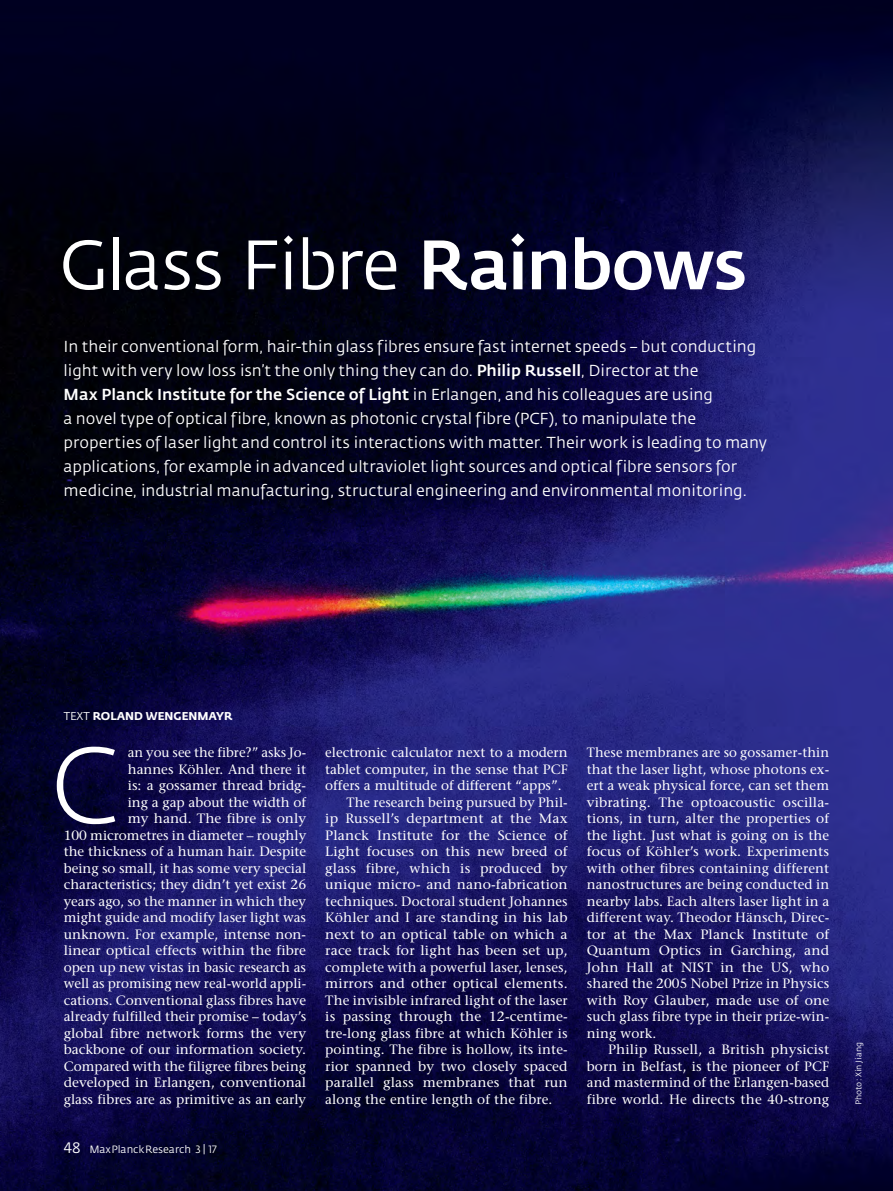
<style>
.page{position:relative;width:893px;height:1191px;background:#fff}
.page>*{position:absolute;margin:0;border:0;box-sizing:border-box;transform-origin:0 0}
.t1{font:300 106.8px "Fedra Sans";color:#fff}
.t2{font:69px "Fedra Sans";letter-spacing:-.03em;color:#fff}
.t3{font:15.75px/24px "Fedra Sans";color:#fff}
.t4{font:13.5px/16.5px "Stone Serif";color:#fff;text-align:justify}
.t5{font:700 11.25px "Fedra Sans";letter-spacing:-.005em;color:#fff}
.t6{font:10.5px "Fedra Sans";color:#fff}
.t7{font:8.25px "Fedra Sans";color:#fff}
.s1{font-weight:500}
.s2{font-weight:400}
.s3{font-family:"Fedra Sans Book SC";font-size:15px}
.s4{font-family:"Fedra Sans Book SC"}
</style>
<div class="page">
<img style="left:0;top:0;width:893px;height:1191px">
<h2 class="t2" style="left:60px;top:229px;width:689px">Glass Fibre <span class="s1">Rainbows</span></h2>
<p class="t3" style="left:64px;top:334px;width:705px">In their conventional form, hair-thin glass fibres ensure fast internet speeds – but conducting light with very low loss isn’t the only thing they can do. <span class="s1">Philip Russell</span>, Director at the<br><span class="s1">Max Planck Institute for the Science of Light</span> in Erlangen, and his colleagues are using<br>a novel type of optical fibre, known as photonic crystal fibre (PCF), to manipulate the properties of laser light and control its interactions with matter. Their work is leading to many applications, for example in advanced ultraviolet light sources and optical fibre sensors for medicine, industrial manufacturing, structural engineering and environmental monitoring.</p>
<p class="t5" style="left:64px;top:709px;width:170px"><span class="s2">TEXT</span> ROLAND WENGENMAYR</p>
<h1 class="t1" style="left:50px;top:729px;width:68px">C</h1>
<p class="t4" style="left:64px;top:744px;width:244px;text-align:right">an you see the fibre?” asks Jo-<br>hannes Köhler. And there it<br>is: a gossamer thread bridg-<br>ing a gap about the width of<br>my hand. The fibre is only<br>100 micrometres in diameter – roughly the thickness of a human hair. Despite being so small, it has some very special characteristics; they didn’t yet exist 26 years ago, so the manner in which they might guide and modify laser light was unknown. For example, intense non&shy;linear optical effects within the fibre open up new vistas in basic research as well as promising new real-world appli&shy;cations. Conventional glass fibres have already fulfilled their promise – today’s global fibre network forms the very backbone of our information society.<br>Compared with the filigree fibres being developed in Erlangen, conventional glass fibres are as primitive as an early</p>
<p class="t4" style="left:325px;top:744px;width:244px">electronic calculator next to a modern</p>
<p class="t4" style="left:325px;top:760px;width:244px">tablet computer, in the sense that PCF</p>
<p class="t4" style="left:325px;top:777px;width:238px">offers a multitude of different “apps”.</p>
<p class="t4" style="left:347px;top:793px;width:223px">The research being pursued by Phil-</p>
<p class="t4" style="left:325px;top:810px;width:244px">ip Russell’s department at the Max</p>
<p class="t4" style="left:325px;top:826px;width:244px">Planck Institute for the Science of</p>
<p class="t4" style="left:325px;top:843px;width:244px">Light focuses on this new breed of</p>
<p class="t4" style="left:325px;top:859px;width:244px">glass fibre, which is produced by</p>
<p class="t4" style="left:325px;top:876px;width:244px">unique micro- and nano-fabrication</p>
<p class="t4" style="left:325px;top:892px;width:244px">techniques. Doctoral student Johannes</p>
<p class="t4" style="left:325px;top:909px;width:244px">Köhler and I are standing in his lab</p>
<p class="t4" style="left:325px;top:925px;width:244px">next to an optical table on which a</p>
<p class="t4" style="left:325px;top:942px;width:244px">race track for light has been set up,</p>
<p class="t4" style="left:325px;top:958px;width:244px">complete with a powerful laser, lenses,</p>
<p class="t4" style="left:325px;top:975px;width:244px">mirrors and other optical elements.</p>
<p class="t4" style="left:325px;top:991px;width:244px">The invisible infrared light of the laser</p>
<p class="t4" style="left:325px;top:1008px;width:244px">is passing through the 12-centime-</p>
<p class="t4" style="left:325px;top:1024px;width:244px">tre-long glass fibre at which Köhler is</p>
<p class="t4" style="left:325px;top:1041px;width:244px">pointing. The fibre is hollow, its inte-</p>
<p class="t4" style="left:325px;top:1057px;width:244px">rior spanned by two closely spaced</p>
<p class="t4" style="left:325px;top:1074px;width:244px">parallel glass membranes that run</p>
<p class="t4" style="left:325px;top:1090px;width:229px">along the entire length of the fibre.</p>
<p class="t6" style="left:64px;top:1144px;width:155px"><span class="s3">48</span> MaxPlanckResearch <span class="s4">3 | 17</span></p>
<p class="t4" style="left:587px;top:744px;width:244px">These membranes are so gossamer-thin that the laser light, whose photons ex&shy;ert a weak physical force, can set them vibrating. The optoacoustic oscilla&shy;tions, in turn, alter the properties of the light. Just what is going on is the focus of Köhler’s work. Experiments with other fibres containing different nanostructures are being conducted in nearby labs. Each alters laser light in a different way. Theodor Hänsch, Direc&shy;tor at the Max Planck Institute of Quantum Optics in Garching, and John Hall at NIST in the US, who shared the 2005 Nobel Prize in Physics with Roy Glauber, made use of one such glass fibre type in their prize-win&shy;ning work.</p>
<p class="t4" style="left:587px;top:1041px;width:244px;text-indent:21px">Philip Russell, a British physicist born in Belfast, is the pioneer of PCF and mastermind of the Erlangen-based fibre world. He directs the 40-strong</p>
<p class="t7" style="left:854px;top:1105px;width:64px;rotate:-90deg">Photo: Xin Jiang</p>
</div>
